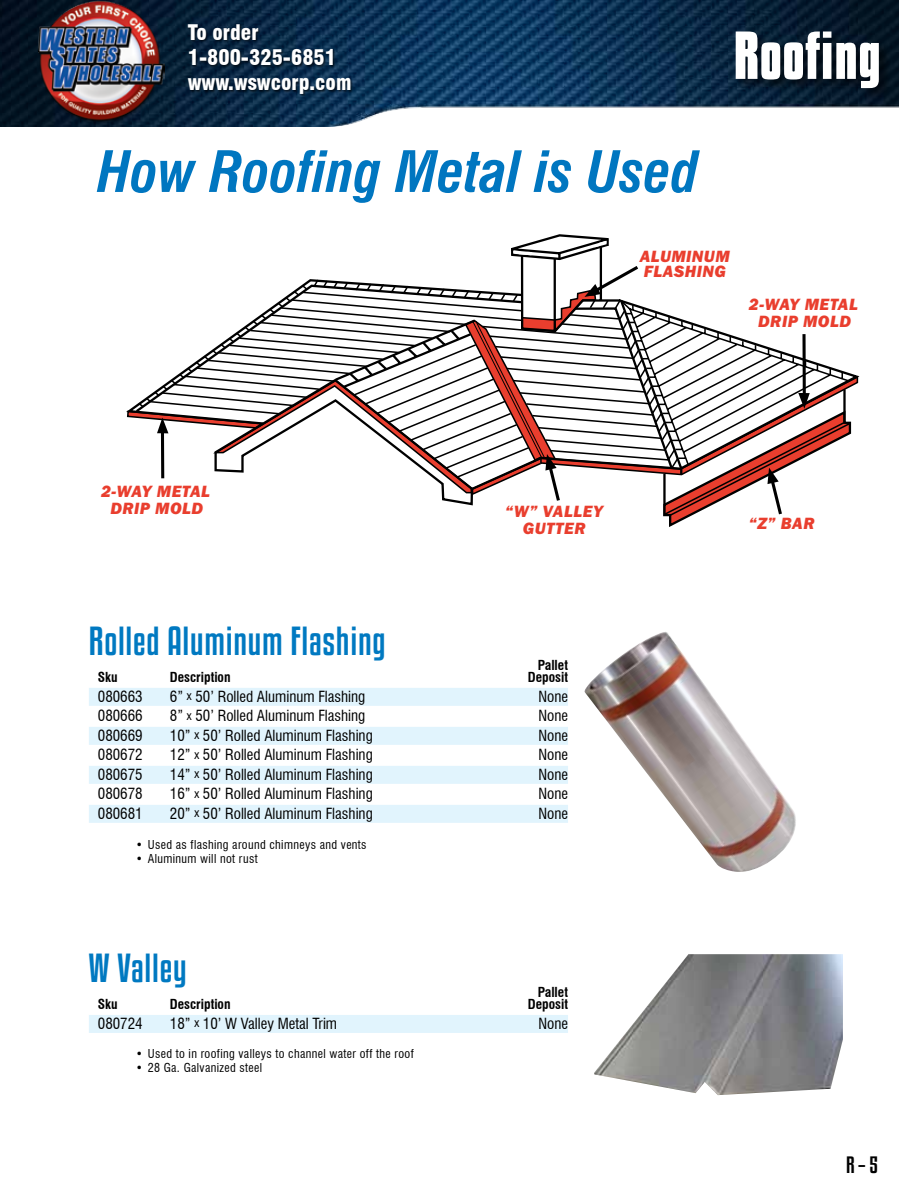
<style>
.page{position:relative;width:918px;height:1188px;background:#fff}
.page>*{position:absolute;margin:0;border:0;box-sizing:border-box;transform-origin:0 0}
.t1{font:700 60px "Kenyan Coffee Rg";color:#fff}
.t2{font:italic 700 condensed 55.5px "Swiss 721 BT";color:#0076c0}
.t3{font:36px "Kenyan Coffee Rg";letter-spacing:.02em;color:#0079c1}
.t4{font:900 condensed 21px/25.2px "Swiss 721 BT";color:#fff}
.t5{font:21px "Kenyan Coffee Rg";color:#000}
.t6{font:italic 800 16.95px/17px "Franklin Gothic";letter-spacing:.03em;color:#e93e2e;text-align:center}
.t7{font:condensed 15px "Swiss 721 BT";color:#000}
.t8{font:700 condensed 13.5px "Swiss 721 BT";color:#000}
.t9{font:condensed 12px "Swiss 721 BT";letter-spacing:.03em;color:#000}
.s1{font-size:12px}
</style>
<div class="page">
<img style="left:0;top:0;width:899px;height:126px">
<div style="left:733px;top:29px;width:160px;height:73px;background:#000;opacity:.6"></div>
<div style="left:187px;top:24px;width:166px;height:72px;background:#000;opacity:.6"></div>
<img style="left:38px;top:0;width:126px;height:126px">
<svg style="left:126px;top:234px;width:727px;height:293px"></svg>
<div style="left:89px;top:1015px;width:479px;height:18px;background:#e1f4fd"></div>
<img style="left:594px;top:954px;width:249px;height:141px">
<img style="left:584px;top:632px;width:212px;height:240px">
<div style="left:89px;top:688px;width:479px;height:18px;background:#e1f4fd"></div>
<div style="left:89px;top:727px;width:479px;height:18px;background:#e1f4fd"></div>
<div style="left:89px;top:766px;width:479px;height:18px;background:#e1f4fd"></div>
<div style="left:89px;top:805px;width:479px;height:18px;background:#e1f4fd"></div>
<h3 class="t4" style="left:188px;top:20px;width:165px">To order<br>1-800-325-6851 www.wswcorp.com</h3>
<h2 class="t2" style="left:98px;top:139px;width:603px">How Roofing Metal is Used</h2>
<h1 class="t1" style="left:733px;top:19px;width:149px">Roofing</h1>
<p class="t6" style="left:640px;top:248px;width:91px;line-height:15.3px;text-align:left">ALUMINUM<br>FLASHING</p>
<p class="t6" style="left:749px;top:296px;width:111px">2-WAY METAL<br>DRIP MOLD</p>
<p class="t6" style="left:101px;top:483px;width:111px">2-WAY METAL<br>DRIP MOLD</p>
<p class="t6" style="left:505px;top:503px;width:99px">“W” VALLEY<br>GUTTER</p>
<h3 class="t3" style="left:89px;top:619px;width:298px">Rolled Aluminum Flashing</h3>
<p class="t8" style="left:538px;top:657px;width:32px">Pallet</p>
<p class="t8" style="left:98px;top:669px;width:21px">Sku</p>
<p class="t8" style="left:170px;top:669px;width:62px">Description</p>
<p class="t8" style="left:528px;top:669px;width:42px">Deposit</p>
<p class="t7" style="left:98px;top:687px;width:46px">080663</p>
<p class="t7" style="left:170px;top:687px;width:197px">6” <span class="s1">x</span> 50’ Rolled Aluminum Flashing</p>
<p class="t7" style="left:538px;top:687px;width:31px">None</p>
<p class="t7" style="left:98px;top:707px;width:46px">080666</p>
<p class="t7" style="left:170px;top:707px;width:197px">8” <span class="s1">x</span> 50’ Rolled Aluminum Flashing</p>
<p class="t7" style="left:538px;top:707px;width:31px">None</p>
<p class="t7" style="left:98px;top:726px;width:46px">080669</p>
<p class="t7" style="left:170px;top:726px;width:204px">10” <span class="s1">x</span> 50’ Rolled Aluminum Flashing</p>
<p class="t7" style="left:538px;top:726px;width:31px">None</p>
<p class="t7" style="left:98px;top:746px;width:46px">080672</p>
<p class="t7" style="left:170px;top:746px;width:204px">12” <span class="s1">x</span> 50’ Rolled Aluminum Flashing</p>
<p class="t7" style="left:538px;top:746px;width:31px">None</p>
<p class="t7" style="left:98px;top:765px;width:46px">080675</p>
<p class="t7" style="left:170px;top:765px;width:204px">14” <span class="s1">x</span> 50’ Rolled Aluminum Flashing</p>
<p class="t7" style="left:538px;top:765px;width:31px">None</p>
<p class="t7" style="left:98px;top:785px;width:46px">080678</p>
<p class="t7" style="left:170px;top:785px;width:204px">16” <span class="s1">x</span> 50’ Rolled Aluminum Flashing</p>
<p class="t7" style="left:538px;top:785px;width:31px">None</p>
<p class="t7" style="left:98px;top:804px;width:46px">080681</p>
<p class="t7" style="left:170px;top:804px;width:204px">20” <span class="s1">x</span> 50’ Rolled Aluminum Flashing</p>
<p class="t7" style="left:538px;top:804px;width:31px">None</p>
<p class="t9" style="left:136px;top:838px;width:232px">• Used as flashing around chimneys and vents</p>
<p class="t9" style="left:136px;top:851px;width:124px">• Aluminum will not rust</p>
<h3 class="t3" style="left:89px;top:947px;width:99px">W Valley</h3>
<p class="t8" style="left:538px;top:984px;width:32px">Pallet</p>
<p class="t8" style="left:98px;top:996px;width:21px">Sku</p>
<p class="t8" style="left:170px;top:996px;width:62px">Description</p>
<p class="t8" style="left:528px;top:996px;width:42px">Deposit</p>
<p class="t7" style="left:98px;top:1014px;width:46px">080724</p>
<p class="t7" style="left:170px;top:1014px;width:169px">18” <span class="s1">x</span> 10’ W Valley Metal Trim</p>
<p class="t7" style="left:538px;top:1014px;width:31px">None</p>
<p class="t9" style="left:136px;top:1047px;width:280px">• Used to in roofing valleys to channel water off the roof</p>
<p class="t9" style="left:136px;top:1060px;width:128px">• 28 Ga. Galvanized steel</p>
<p class="t6" style="left:749px;top:515px;width:67px">“Z” BAR</p>
<h3 class="t5" style="left:846px;top:1152px;width:33px">R – 5</h3>
</div>
